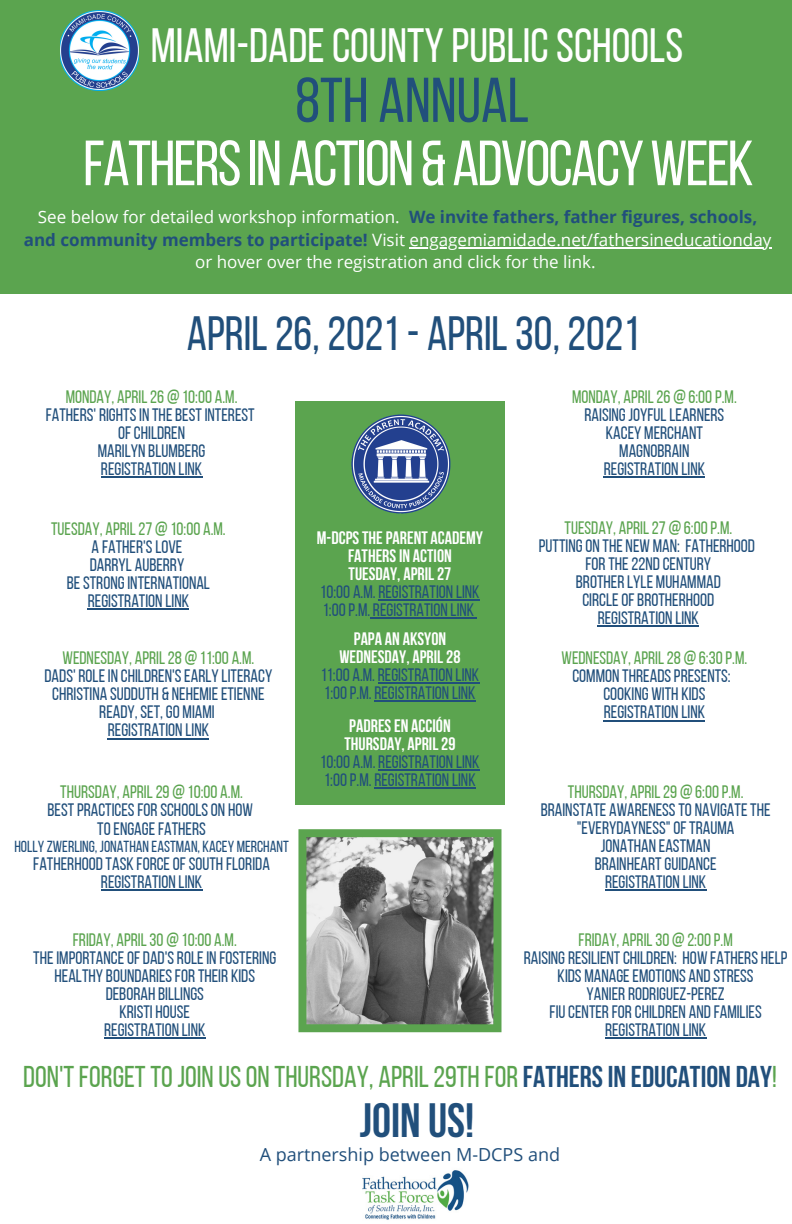
<style>
.page{position:relative;width:792px;height:1224px;background:#fff}
.page>*{position:absolute;margin:0;border:0;box-sizing:border-box;transform-origin:0 0}
.t1{font:63.8px "Bebas Neue";letter-spacing:-.03em;color:#fff}
.t2{font:63.2px "Bebas Neue";color:#214f7b}
.t3{font:48px "Bebas Neue";color:#fff}
.t4{font:48px "Bebas Neue";color:#214f7b}
.t5{font:700 48px "Bebas Neue";color:#214f7b}
.t6{font:30px "Bebas Neue";color:#5ba44f}
.t7{font:18px/18px "Bebas Neue";color:#214f7b;text-align:center}
.t8{font:18px "Bebas Neue";color:#5ba44f}
.t9{font:700 18px "Bebas Neue";color:#fff}
.t10{font:18px "Open Sans";color:#214f7b}
.t11{font:17px "Open Sans";color:#fff}
.t12{font:16px "Bebas Neue";color:#214f7b}
.s1{font-weight:700;color:#214f7b}
</style>
<div class="page">
<div style="left:0;top:0;width:792px;height:306px;background:#5ba44f"></div>
<div style="left:0;top:294px;width:792px;height:930px;background:#fff"></div>
<img style="left:362px;top:1170px;width:107px;height:50px">
<img style="left:60px;top:11px;width:78px;height:79px">
<div style="left:295px;top:402px;width:210px;height:403px;background:#5ba44f"></div>
<img style="left:351px;top:414px;width:100px;height:100px">
<svg style="left:298px;top:829px;width:203px;height:203px;background:#889386"></svg>
<hr style="left:409px;top:247px;width:363px;height:2px;background:#fff">
<hr style="left:101px;top:476px;width:101px;height:2px;background:#214f7b">
<hr style="left:604px;top:476px;width:101px;height:2px;background:#214f7b">
<hr style="left:88px;top:608px;width:101px;height:2px;background:#214f7b">
<hr style="left:378px;top:599px;width:102px;height:2px;background:#214f7b">
<hr style="left:370px;top:617px;width:104px;height:2px;background:#214f7b">
<hr style="left:378px;top:682px;width:101px;height:2px;background:#214f7b">
<hr style="left:374px;top:700px;width:102px;height:2px;background:#214f7b">
<hr style="left:605px;top:1037px;width:101px;height:2px;background:#214f7b">
<hr style="left:598px;top:626px;width:101px;height:1px;background:#214f7b">
<hr style="left:108px;top:738px;width:101px;height:1px;background:#214f7b">
<hr style="left:101px;top:890px;width:75px;height:1px;background:#214f7b">
<svg style="left:176px;top:890px;width:26px;height:1px"></svg>
<hr style="left:604px;top:720px;width:101px;height:1px;background:#214f7b">
<hr style="left:378px;top:769px;width:102px;height:2px;background:#214f7b">
<hr style="left:374px;top:787px;width:102px;height:2px;background:#214f7b">
<hr style="left:104px;top:1037px;width:101px;height:2px;background:#214f7b">
<hr style="left:605px;top:889px;width:101px;height:2px;background:#214f7b">
<p class="t3" style="left:151px;top:26px;width:534px">MIAMI-DADE COUNTY PUBLICSCHOOLS</p>
<p class="t2" style="left:295px;top:74px;width:235px">8TH ANNUAL</p>
<p class="t1" style="left:83px;top:137px;width:672px">FATHERSINACTION&amp;ADVOCACYWEEK</p>
<p class="t11" style="left:38px;top:205px;width:721px">See below for detailed workshop information. <span class="s1">We invite fathers, father figures, schools,</span></p>
<p class="t11" style="left:24px;top:228px;width:749px"><span class="s1">and community members to participate!</span> Visit engagemiamidade.net/fathersineducationday</p>
<p class="t11" style="left:195px;top:250px;width:402px">or hover over the registration and click for the link.</p>
<p class="t4" style="left:187px;top:314px;width:454px">APRIL 26,2021 - APRIL 30,2021</p>
<p class="t8" style="left:66px;top:389px;width:173px">MONDAY, APRIL 26 @ 10:00 A.M.</p>
<p class="t7" style="left:46px;top:407px;width:210px">FATHERS'RIGHTS IN THE BEST INTEREST</p>
<p class="t7" style="left:118px;top:425px;width:69px">OF CHILDREN</p>
<p class="t7" style="left:98px;top:443px;width:109px">MARILYN BLUMBERG</p>
<p class="t7" style="left:101px;top:461px;width:103px">REGISTRATION LINK</p>
<p class="t8" style="left:51px;top:521px;width:176px">TUESDAY, APRIL 27 @ 10:00 A.M.</p>
<p class="t7" style="left:92px;top:539px;width:92px">A FATHER'S LOVE</p>
<p class="t7" style="left:90px;top:557px;width:96px">DARRYL AUBERRY</p>
<p class="t7" style="left:67px;top:575px;width:145px">BE STRONG INTERNATIONAL</p>
<p class="t7" style="left:88px;top:593px;width:103px">REGISTRATION LINK</p>
<p class="t8" style="left:63px;top:651px;width:193px">WEDNESDAY, APRIL28 @ 11:00 A.M.</p>
<p class="t7" style="left:44px;top:669px;width:229px">DADS'ROLE IN CHILDREN'S EARLY LITERACY</p>
<p class="t7" style="left:52px;top:687px;width:214px">CHRISTINA SUDDUTH &amp; NEHEMIE ETIENNE</p>
<p class="t7" style="left:99px;top:705px;width:117px">READY,SET,GO MIAMI</p>
<p class="t7" style="left:108px;top:723px;width:103px">REGISTRATION LINK</p>
<p class="t8" style="left:60px;top:784px;width:184px">THURSDAY, APRIL29 @10:00 A.M.</p>
<p class="t7" style="left:48px;top:803px;width:207px">BESTPRACTICES FORSCHOOLSON HOW</p>
<p class="t7" style="left:97px;top:821px;width:110px">TO ENGAGEFATHERS</p>
<p class="t12" style="left:14px;top:840px;width:276px">HOLLY ZWERLING, JONATHAN EASTMAN, KACEY MERCHANT</p>
<p class="t7" style="left:33px;top:856px;width:238px">FATHERHOOD TASK FORCEOF SOUTH FLORIDA</p>
<p class="t7" style="left:101px;top:875px;width:103px">REGISTRATION LINK</p>
<p class="t8" style="left:73px;top:932px;width:166px">FRIDAY, APRIL 30 @ 10:00 A.M.</p>
<p class="t7" style="left:33px;top:950px;width:245px">THE IMPORTANCE OF DAD'S ROLE IN FOSTERING<br>HEALTHY BOUNDARIES FOR THEIR KIDS</p>
<p class="t7" style="left:106px;top:986px;width:100px">DEBORAH BILLINGS</p>
<p class="t7" style="left:120px;top:1004px;width:72px">KRISTI HOUSE</p>
<p class="t7" style="left:104px;top:1022px;width:103px">REGISTRATION LINK</p>
<p class="t9" style="left:317px;top:530px;width:168px">M-DCPS THE PARENT ACADEMY</p>
<p class="t9" style="left:348px;top:548px;width:105px">FATHERS IN ACTION</p>
<p class="t9" style="left:349px;top:566px;width:104px">TUESDAY, APRIL 27</p>
<p class="t7" style="left:320px;top:584px;width:161px">10:00 A.M.REGISTRATION LINK</p>
<p class="t7" style="left:323px;top:602px;width:153px">1:00 P.M.REGISTRATION LINK</p>
<p class="t9" style="left:354px;top:631px;width:94px">PAPA AN AKSYON</p>
<p class="t9" style="left:339px;top:649px;width:122px">WEDNESDAY, APRIL 28</p>
<p class="t7" style="left:321px;top:667px;width:160px">11:00 A.M.REGISTRATION LINK</p>
<p class="t7" style="left:324px;top:685px;width:153px">1:00 P.M.REGISTRATION LINK</p>
<p class="t9" style="left:349px;top:718px;width:103px">PADRES EN ACCIÓN</p>
<p class="t9" style="left:344px;top:736px;width:113px">THURSDAY, APRIL29</p>
<p class="t7" style="left:320px;top:754px;width:161px">10:00 A.M.REGISTRATION LINK</p>
<p class="t7" style="left:324px;top:772px;width:153px">1:00 P.M.REGISTRATION LINK</p>
<p class="t8" style="left:572px;top:389px;width:166px">MONDAY, APRIL26@ 6:00P.M.</p>
<p class="t7" style="left:585px;top:407px;width:141px">RAISING JOYFUL LEARNERS</p>
<p class="t7" style="left:606px;top:425px;width:98px">KACEY MERCHANT</p>
<p class="t7" style="left:619px;top:443px;width:72px">MAGNOBRAIN</p>
<p class="t7" style="left:604px;top:461px;width:103px">REGISTRATION LINK</p>
<p class="t8" style="left:565px;top:521px;width:169px">TUESDAY, APRIL 27 @ 6:00P.M.</p>
<p class="t7" style="left:539px;top:539px;width:218px">PUTTING ON THE NEW MAN: FATHERHOOD</p>
<p class="t7" style="left:585px;top:557px;width:127px">FOR THE 22ND CENTURY</p>
<p class="t7" style="left:576px;top:575px;width:146px">BROTHERLYLE MUHAMMAD</p>
<p class="t7" style="left:582px;top:593px;width:133px">CIRCLE OF BROTHERHOOD</p>
<p class="t7" style="left:598px;top:611px;width:103px">REGISTRATION LINK</p>
<p class="t8" style="left:562px;top:651px;width:187px">WEDNESDAY, APRIL 28@ 6:30 P.M.</p>
<p class="t7" style="left:572px;top:669px;width:160px">COMMON THREADS PRESENTS:</p>
<p class="t7" style="left:603px;top:687px;width:104px">COOKING WITH KIDS</p>
<p class="t7" style="left:604px;top:705px;width:103px">REGISTRATION LINK</p>
<p class="t8" style="left:568px;top:784px;width:177px">THURSDAY, APRIL 29@ 6:00 P.M.</p>
<p class="t7" style="left:541px;top:802px;width:231px">BRAINSTATE AWARENESS TO NAVIGATE THE "EVERYDAYNESS"OF TRAUMA</p>
<p class="t7" style="left:601px;top:838px;width:111px">JONATHAN EASTMAN</p>
<p class="t7" style="left:595px;top:856px;width:123px">BRAINHEART GUIDANCE</p>
<p class="t7" style="left:605px;top:874px;width:103px">REGISTRATION LINK</p>
<p class="t8" style="left:579px;top:932px;width:156px">FRIDAY, APRIL 30@ 2:00P.M</p>
<p class="t7" style="left:524px;top:950px;width:265px">RAISING RESILIENT CHILDREN: HOW FATHERS HELP<br>KIDS MANAGE EMOTIONS ANDSTRESS</p>
<p class="t7" style="left:587px;top:986px;width:140px">YANIERRODRIGUEZ-PEREZ</p>
<p class="t7" style="left:550px;top:1004px;width:214px">FIU CENTER FORCHILDREN ANDFAMILIES</p>
<p class="t7" style="left:605px;top:1022px;width:103px">REGISTRATION LINK</p>
<p class="t6" style="left:23px;top:1064px;width:755px">DON'TFORGETTOJOIN USON THURSDAY, APRIL29TH FOR<span class="s1">FATHERS IN EDUCATION DAY</span>!</p>
<p class="t5" style="left:360px;top:1101px;width:116px">JOIN US!</p>
<p class="t10" style="left:260px;top:1142px;width:302px">A partnership between M-DCPS and</p>
</div>
